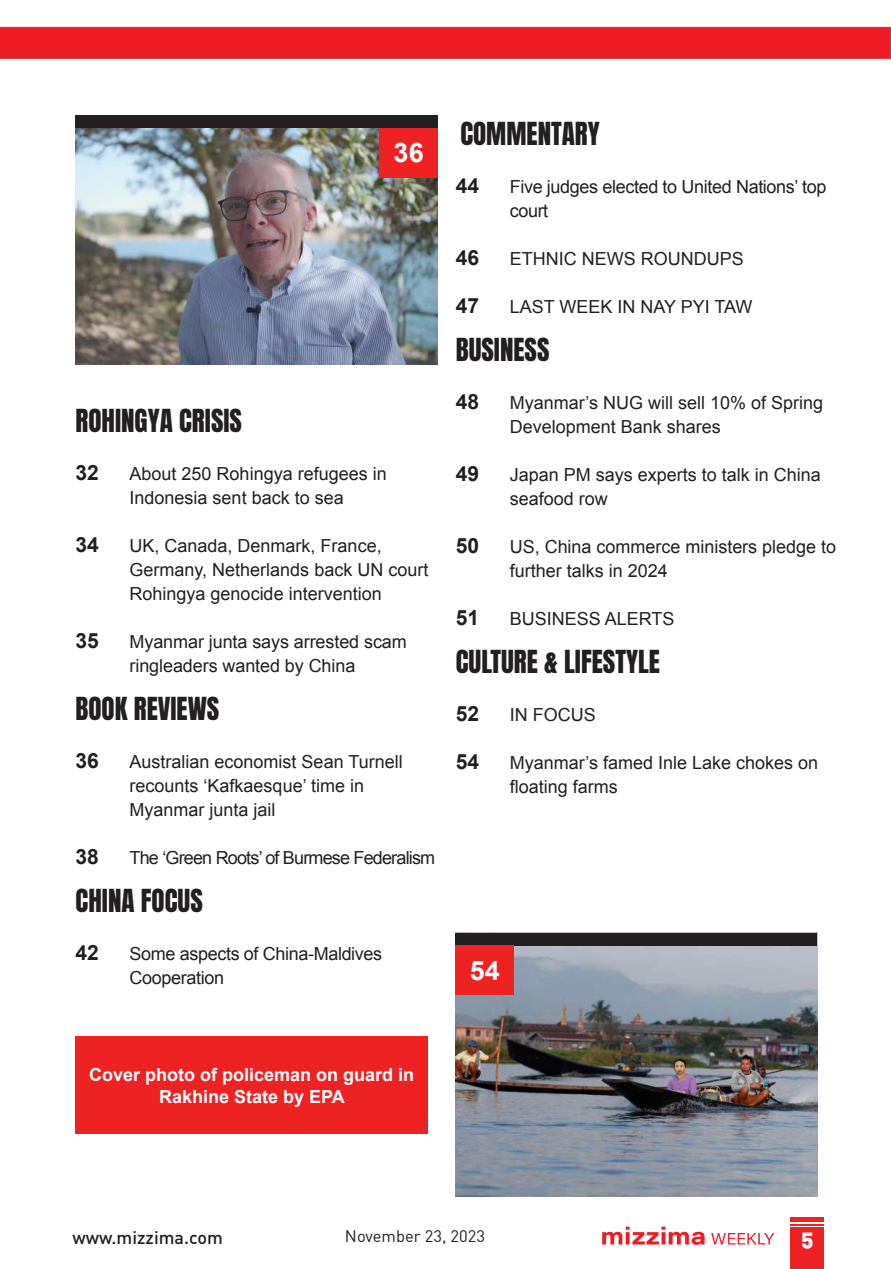
<style>
.page{position:relative;width:891px;height:1269px;background:#fff}
.page>*{position:absolute;margin:0;border:0;box-sizing:border-box;transform-origin:0 0}
.t1{font:27px "Anton";color:#231f20}
.t2{font:700 27px "Arial";color:#fff}
.t3{font:22.5px "DIN Black Alternate";color:#fff}
.t4{font:700 21px "Arial";color:#231f20}
.t5{font:18px/24px "Arial";color:#231f20}
.t6{font:18px/24px "Arial";letter-spacing:-.02em;color:#231f20}
.t7{font:700 18px/21.6px "Arial";color:#fff;text-align:center}
.t8{font:18px "Arial";letter-spacing:-.045em;color:#231f20}
.t9{font:500 18px "DIN";color:#231f20}
.t10{font:16.5px "DIN";color:#231f20}
</style>
<div class="page">
<img style="left:602px;top:1226px;width:173px;height:19px">
<hr style="left:791px;top:1217px;width:33px;height:4px;background:#ee2123">
<hr style="left:791px;top:1224px;width:33px;height:2px;background:#ee2123">
<div style="left:791px;top:1228px;width:33px;height:41px;background:#ee2123"></div>
<img style="left:0;top:26px;width:891px;height:33px">
<img style="left:76px;top:128px;width:362px;height:236px">
<img style="left:456px;top:946px;width:361px;height:250px">
<div style="left:76px;top:1037px;width:352px;height:97px;background:#ee2123"></div>
<div style="left:76px;top:115px;width:362px;height:13px;background:#231f20"></div>
<div style="left:456px;top:933px;width:361px;height:13px;background:#231f20"></div>
<div style="left:380px;top:128px;width:58px;height:49px;background:#ee2123"></div>
<div style="left:456px;top:946px;width:58px;height:49px;background:#ee2123"></div>
<h1 class="t2" style="left:394px;top:135px;width:32px">36</h1>
<h1 class="t1" style="left:76px;top:407px;width:168px">ROHINGYA CRISIS</h1>
<p class="t4" style="left:76px;top:459px;width:25px">32</p>
<p class="t5" style="left:130px;top:462px;width:259px">About 250 Rohingya refugees in<br>Indonesia sent back to sea</p>
<p class="t4" style="left:76px;top:531px;width:25px">34</p>
<p class="t5" style="left:130px;top:534px;width:300px">UK, Canada, Denmark, France,<br>Germany, Netherlands back UN court<br>Rohingya genocide intervention</p>
<p class="t4" style="left:76px;top:627px;width:25px">35</p>
<p class="t5" style="left:130px;top:630px;width:279px">Myanmar junta says arrested scam ringleaders wanted by China</p>
<h1 class="t1" style="left:76px;top:695px;width:145px">BOOK REVIEWS</h1>
<p class="t4" style="left:76px;top:747px;width:25px">36</p>
<p class="t5" style="left:130px;top:750px;width:275px">Australian economist Sean Turnell recounts ‘Kafkaesque’ time in<br>Myanmar junta jail</p>
<p class="t4" style="left:76px;top:843px;width:25px">38</p>
<p class="t8" style="left:130px;top:846px;width:307px">The ‘Green Roots’ of Burmese Federalism</p>
<h1 class="t1" style="left:76px;top:887px;width:129px">CHINA FOCUS</h1>
<p class="t4" style="left:76px;top:939px;width:25px">42</p>
<p class="t6" style="left:130px;top:942px;width:254px">Some aspects of China-Maldives<br>Cooperation</p>
<h1 class="t1" style="left:460px;top:120px;width:141px">COMMENTARY</h1>
<p class="t4" style="left:456px;top:172px;width:25px">44</p>
<p class="t6" style="left:510px;top:175px;width:318px">Five judges elected to United Nations’ top court</p>
<p class="t4" style="left:456px;top:244px;width:25px">46</p>
<p class="t5" style="left:510px;top:247px;width:235px">ETHNIC NEWS ROUNDUPS</p>
<p class="t4" style="left:456px;top:292px;width:25px">47</p>
<p class="t5" style="left:510px;top:295px;width:244px">LAST WEEK IN NAY PYI TAW</p>
<h1 class="t1" style="left:456px;top:336px;width:95px">BUSINESS</h1>
<p class="t4" style="left:456px;top:388px;width:25px">48</p>
<p class="t5" style="left:510px;top:391px;width:315px">Myanmar’s NUG will sell 10% of Spring<br>Development Bank shares</p>
<p class="t4" style="left:456px;top:460px;width:25px">49</p>
<p class="t5" style="left:510px;top:463px;width:313px">Japan PM says experts to talk in China seafood row</p>
<p class="t4" style="left:456px;top:532px;width:25px">50</p>
<p class="t5" style="left:510px;top:535px;width:328px">US, China commerce ministers pledge to further talks in 2024</p>
<p class="t4" style="left:456px;top:604px;width:25px">51</p>
<p class="t5" style="left:510px;top:607px;width:166px">BUSINESS ALERTS</p>
<h1 class="t1" style="left:456px;top:648px;width:206px">CULTURE &amp; LIFESTYLE</h1>
<p class="t4" style="left:456px;top:700px;width:25px">52</p>
<p class="t5" style="left:510px;top:703px;width:88px">IN FOCUS</p>
<p class="t4" style="left:456px;top:748px;width:25px">54</p>
<p class="t5" style="left:510px;top:751px;width:310px">Myanmar’s famed Inle Lake chokes on floating farms</p>
<h1 class="t2" style="left:470px;top:953px;width:32px">54</h1>
<p class="t7" style="left:89px;top:1065px;width:327px">Cover photo of policeman on guard in<br>Rakhine State by EPA</p>
<p class="t9" style="left:72px;top:1226px;width:152px">www.mizzima.com</p>
<p class="t10" style="left:345px;top:1226px;width:142px">November 23, 2023</p>
<p class="t3" style="left:801px;top:1223px;width:14px">5</p>
</div>
